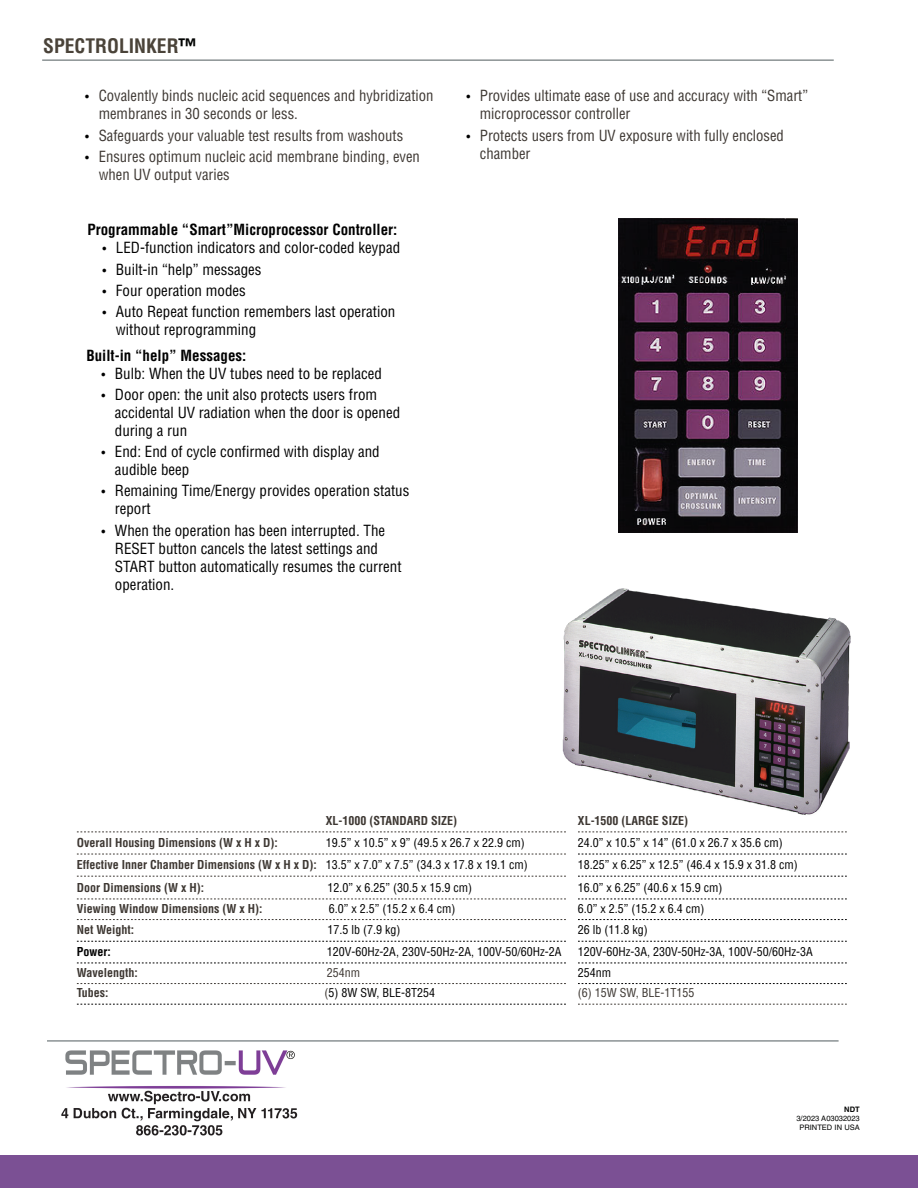
<style>
.page{position:relative;width:918px;height:1188px;background:#fff}
.page>*{position:absolute;margin:0;border:0;box-sizing:border-box;transform-origin:0 0}
.t1{font:700 condensed 19.5px "Helvetica LT Std";color:#4a4339}
.t2{font:condensed 15px/18px "Helvetica LT Std";color:#000}
.t3{font:condensed 15px/18px "Helvetica LT Std";color:#3d3732}
.t4{font:700 condensed 15px "Helvetica LT Std";color:#000}
.t5{font:condensed 12px "Helvetica LT Std";color:#000}
.t6{font:700 condensed 12px "Helvetica LT Std";color:#3d3732}
.t7{font:condensed 12px "Helvetica LT Std";color:#3d3732}
.t8{font:700 condensed 12px "Helvetica LT Std";color:#000}
.t9{font:7.5px/9px "Helvetica LT Std";color:#010201;text-align:center}
.t10{font:700 7.5px "Helvetica LT Std";color:#010201}
.s1{font-weight:900;color:#010201}
.s2{font-size:12px;color:#000}
.s3{font-size:12px}
.s4{font-weight:400;color:#000}
.s5{color:#3d3732}
</style>
<div class="page">
<img style="left:562px;top:588px;width:289px;height:227px">
<hr style="left:47px;top:1041px;width:792px;height:1px;background:#505c5e">
<hr style="left:42px;top:60px;width:792px;height:1px;background:#505b5e">
<div style="left:0;top:1155px;width:918px;height:33px;background:#7b5094"></div>
<svg style="left:77px;top:832px;width:489px;height:1px"></svg>
<svg style="left:578px;top:832px;width:269px;height:1px"></svg>
<svg style="left:77px;top:854px;width:489px;height:1px"></svg>
<svg style="left:578px;top:854px;width:269px;height:1px"></svg>
<svg style="left:77px;top:876px;width:489px;height:1px"></svg>
<svg style="left:578px;top:876px;width:269px;height:1px"></svg>
<svg style="left:77px;top:899px;width:489px;height:1px"></svg>
<svg style="left:578px;top:899px;width:269px;height:1px"></svg>
<svg style="left:77px;top:919px;width:489px;height:1px"></svg>
<svg style="left:578px;top:919px;width:269px;height:1px"></svg>
<svg style="left:77px;top:941px;width:489px;height:1px"></svg>
<svg style="left:578px;top:941px;width:269px;height:1px"></svg>
<svg style="left:77px;top:963px;width:489px;height:1px"></svg>
<svg style="left:578px;top:963px;width:269px;height:1px"></svg>
<svg style="left:77px;top:983px;width:489px;height:1px"></svg>
<svg style="left:578px;top:983px;width:269px;height:1px"></svg>
<svg style="left:77px;top:1004px;width:489px;height:1px"></svg>
<svg style="left:578px;top:1004px;width:269px;height:1px"></svg>
<img style="left:619px;top:218px;width:179px;height:314px">
<img style="left:61px;top:1051px;width:237px;height:85px">
<h1 class="t1" style="left:43px;top:34px;width:154px">SPECTROLINKER<span class="s1">™</span></h1>
<p class="t3" style="left:99px;top:87px;width:336px;text-indent:-14px"><span class="s2">•</span> Covalently binds nucleic acid sequences and hybridization membranes in 30 seconds or less.</p>
<p class="t3" style="left:85px;top:126px;width:320px"><span class="s2">•</span> Safeguards your valuable test results from washouts</p>
<p class="t3" style="left:99px;top:147px;width:323px;text-indent:-14px"><span class="s2">•</span> Ensures optimum nucleic acid membrane binding, even when UV output varies</p>
<p class="t4" style="left:87px;top:221px;width:311px">Programmable “Smart”Microprocessor Controller:</p>
<p class="t2" style="left:102px;top:239px;width:299px"><span class="s3">•</span> LED-function indicators and color-coded keypad</p>
<p class="t2" style="left:102px;top:260px;width:161px"><span class="s3">•</span> Built-in “help” messages</p>
<p class="t2" style="left:102px;top:281px;width:145px"><span class="s3">•</span> Four operation modes</p>
<p class="t2" style="left:116px;top:303px;width:281px;text-indent:-14px"><span class="s3">•</span> Auto Repeat function remembers last operation without reprogramming</p>
<p class="t4" style="left:86px;top:346px;width:162px">Built-in “help” Messages:</p>
<p class="t2" style="left:101px;top:364px;width:282px"><span class="s3">•</span> Bulb: When the UV tubes need to be replaced</p>
<p class="t2" style="left:115px;top:385px;width:287px;text-indent:-14px"><span class="s3">•</span> Door open: the unit also protects users from accidental UV radiation when the door is opened during a run</p>
<p class="t2" style="left:115px;top:443px;width:266px;text-indent:-14px"><span class="s3">•</span> End: End of cycle confirmed with display and audible beep</p>
<p class="t2" style="left:115px;top:482px;width:296px;text-indent:-14px"><span class="s3">•</span> Remaining Time/Energy provides operation status report</p>
<p class="t2" style="left:115px;top:521px;width:288px;text-indent:-14px"><span class="s3">•</span> When the operation has been interrupted. The RESET button cancels the latest settings and START button automatically resumes the current operation.</p>
<p class="t3" style="left:480px;top:87px;width:330px;text-indent:-14px"><span class="s2">•</span> Provides ultimate ease of use and accuracy with “Smart” microprocessor controller</p>
<p class="t3" style="left:480px;top:126px;width:306px;text-indent:-14px"><span class="s2">•</span> Protects users from UV exposure with fully enclosed chamber</p>
<p class="t6" style="left:326px;top:813px;width:133px">XL-1000 (STANDARD SIZE)</p>
<p class="t6" style="left:578px;top:813px;width:112px">XL-1500 (LARGE SIZE)</p>
<p class="t6" style="left:77px;top:835px;width:202px">Overall Housing Dimensions (W x H x D):</p>
<p class="t5" style="left:326px;top:835px;width:200px">19.5” x 10.5” x 9” (49.5 x 26.7 x 22.9 cm)</p>
<p class="t5" style="left:578px;top:835px;width:206px">24.0” x 10.5” x 14” (61.0 x 26.7 x 35.6 cm)</p>
<p class="t6" style="left:77px;top:857px;width:452px">Effective Inner Chamber Dimensions (W x H x D): <span class="s4">13.5” x 7.0” x 7.5” (34.3 x 17.8 x 19.1 cm)</span></p>
<p class="t5" style="left:578px;top:857px;width:221px">18.25” x 6.25” x 12.5” (46.4 x 15.9 x 31.8 cm)</p>
<p class="t6" style="left:77px;top:880px;width:129px">Door Dimensions (W x H):</p>
<p class="t5" style="left:327px;top:880px;width:146px">12.0” x 6.25” (30.5 x 15.9 cm)</p>
<p class="t5" style="left:578px;top:880px;width:146px">16.0” x 6.25” (40.6 x 15.9 cm)</p>
<p class="t6" style="left:77px;top:901px;width:187px">Viewing Window Dimensions (W x H):</p>
<p class="t5" style="left:329px;top:901px;width:128px">6.0” x 2.5” (15.2 x 6.4 cm)</p>
<p class="t5" style="left:578px;top:901px;width:128px">6.0” x 2.5” (15.2 x 6.4 cm)</p>
<p class="t6" style="left:77px;top:922px;width:59px">Net Weight:</p>
<p class="t5" style="left:327px;top:922px;width:74px">17.5 lb (7.9 kg)</p>
<p class="t5" style="left:578px;top:922px;width:71px">26 lb (11.8 kg)</p>
<p class="t8" style="left:77px;top:944px;width:36px">Power:</p>
<p class="t5" style="left:327px;top:944px;width:236px">120V-60Hz-2A, 230V-50Hz-2A, 100V-50/60Hz-2A</p>
<p class="t5" style="left:578px;top:944px;width:236px">120V-60Hz-3A, 230V-50Hz-3A, 100V-50/60Hz-3A</p>
<p class="t6" style="left:77px;top:965px;width:63px">Wavelength:</p>
<p class="t7" style="left:327px;top:965px;width:35px">254nm</p>
<p class="t5" style="left:578px;top:965px;width:35px">254nm</p>
<p class="t6" style="left:77px;top:985px;width:33px">Tubes:</p>
<p class="t5" style="left:325px;top:985px;width:112px"><span class="s5">(</span>5) 8W SW, BLE-8T254</p>
<p class="t7" style="left:578px;top:985px;width:118px">(6) 15W SW, BLE-1T155</p>
<p class="t10" style="left:844px;top:1104px;width:17px">NDT</p>
<p class="t9" style="left:796px;top:1114px;width:65px">3/2023 A03032023<br>PRINTED IN USA</p>
</div>
